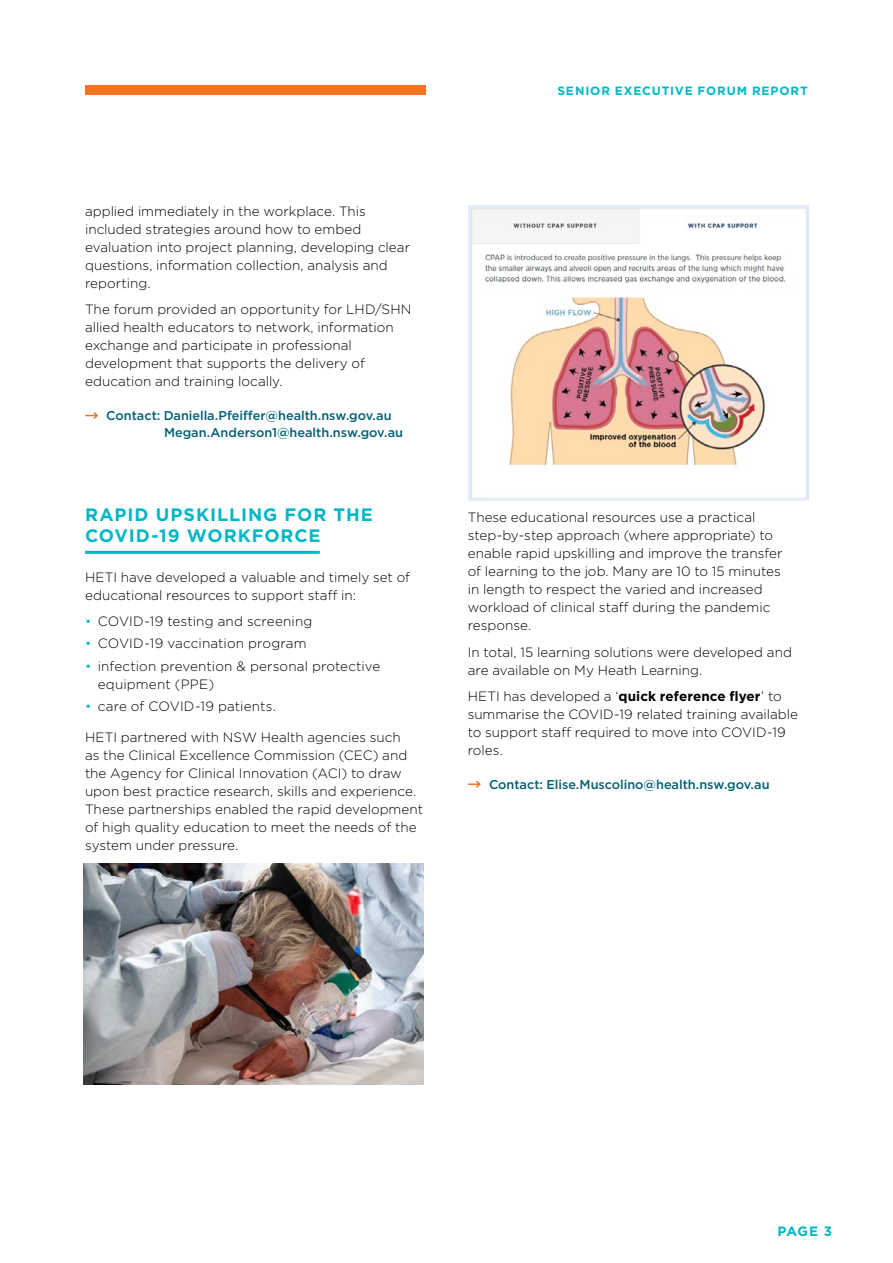
<style>
.page{position:relative;width:893px;height:1263px;background:#fff}
.page>*{position:absolute;margin:0;border:0;box-sizing:border-box;transform-origin:0 0}
.t1{font:700 18px/21px "Gotham";letter-spacing:.055em;color:#00b7c5}
.t2{font:300 13.5px/18px "Gotham";color:#000}
.t3{font:700 13.5px "Gotham";color:#00b7c5}
.t4{font:500 12.75px/16.5px "Gotham";letter-spacing:-.005em;color:#006074}
.t5{font:700 12px "Gotham";letter-spacing:.075em;color:#00b7c5}
.s1{color:#00b7c5}
.s2{font-weight:700}
</style>
<div class="page">
<div style="left:85px;top:85px;width:340px;height:9px;background:#f47421"></div>
<hr style="left:85px;top:551px;width:235px;height:3px;background:#00b7c5">
<svg style="left:86px;top:412px;width:12px;height:7px"></svg>
<svg style="left:468px;top:781px;width:13px;height:7px"></svg>
<img style="left:84px;top:863px;width:340px;height:221px">
<img style="left:469px;top:205px;width:340px;height:295px">
<p class="t2" style="left:85px;top:202px;width:327px">applied immediately in the workplace. This included strategies around how to embed evaluation into project planning, developing clear questions, information collection, analysis and reporting.</p>
<p class="t2" style="left:85px;top:300px;width:328px">The forum provided an opportunity for LHD/SHN allied health educators to network, information exchange and participate in professional development that supports the delivery of education and training locally.</p>
<p class="t4" style="left:164px;top:407px;width:241px;text-indent:-58px">Contact: Daniella.Pfeiffer@health.nsw.gov.au<br>Megan.Anderson1@health.nsw.gov.au</p>
<h1 class="t1" style="left:85px;top:504px;width:289px">RAPID UPSKILLING FOR THE<br>COVID-19 WORKFORCE</h1>
<p class="t2" style="left:85px;top:567px;width:327px">HETI have developed a valuable and timely set of educational resources to support staff in:</p>
<p class="t2" style="left:85px;top:612px;width:229px"><span class="s1">•</span> COVID-19 testing and screening</p>
<p class="t2" style="left:85px;top:634px;width:223px"><span class="s1">•</span> COVID-19 vaccination program</p>
<p class="t2" style="left:98px;top:656px;width:284px;text-indent:-13px"><span class="s1">•</span> infection prevention &amp; personal protective equipment (PPE)</p>
<p class="t2" style="left:85px;top:697px;width:192px"><span class="s1">•</span> care of COVID-19 patients.</p>
<p class="t2" style="left:85px;top:727px;width:339px">HETI partnered with NSW Health agencies such<br>as the Clinical Excellence Commission (CEC) and the Agency for Clinical Innovation (ACI) to draw upon best practice research, skills and experience.<br>These partnerships enabled the rapid development of high quality education to meet the needs of the system under pressure.</p>
<p class="t5" style="left:557px;top:83px;width:252px">SENIOR EXECUTIVE FORUM REPORT</p>
<p class="t2" style="left:468px;top:508px;width:316px">These educational resources use a practical step-by-step approach (where appropriate) to enable rapid upskilling and improve the transfer of learning to the job. Many are 10 to 15 minutes in length to respect the varied and increased workload of clinical staff during the pandemic response.</p>
<p class="t2" style="left:468px;top:642px;width:326px">In total, 15 learning solutions were developed and are available on My Heath Learning.</p>
<p class="t2" style="left:468px;top:687px;width:332px">HETI has developed a ‘<span class="s2">quick reference flyer</span>’ to summarise the COVID-19 related training available to support staff required to move into COVID-19 roles.</p>
<p class="t4" style="left:489px;top:776px;width:282px">Contact: Elise.Muscolino@health.nsw.gov.au</p>
<p class="t3" style="left:777px;top:1222px;width:56px">PAGE 3</p>
</div>
